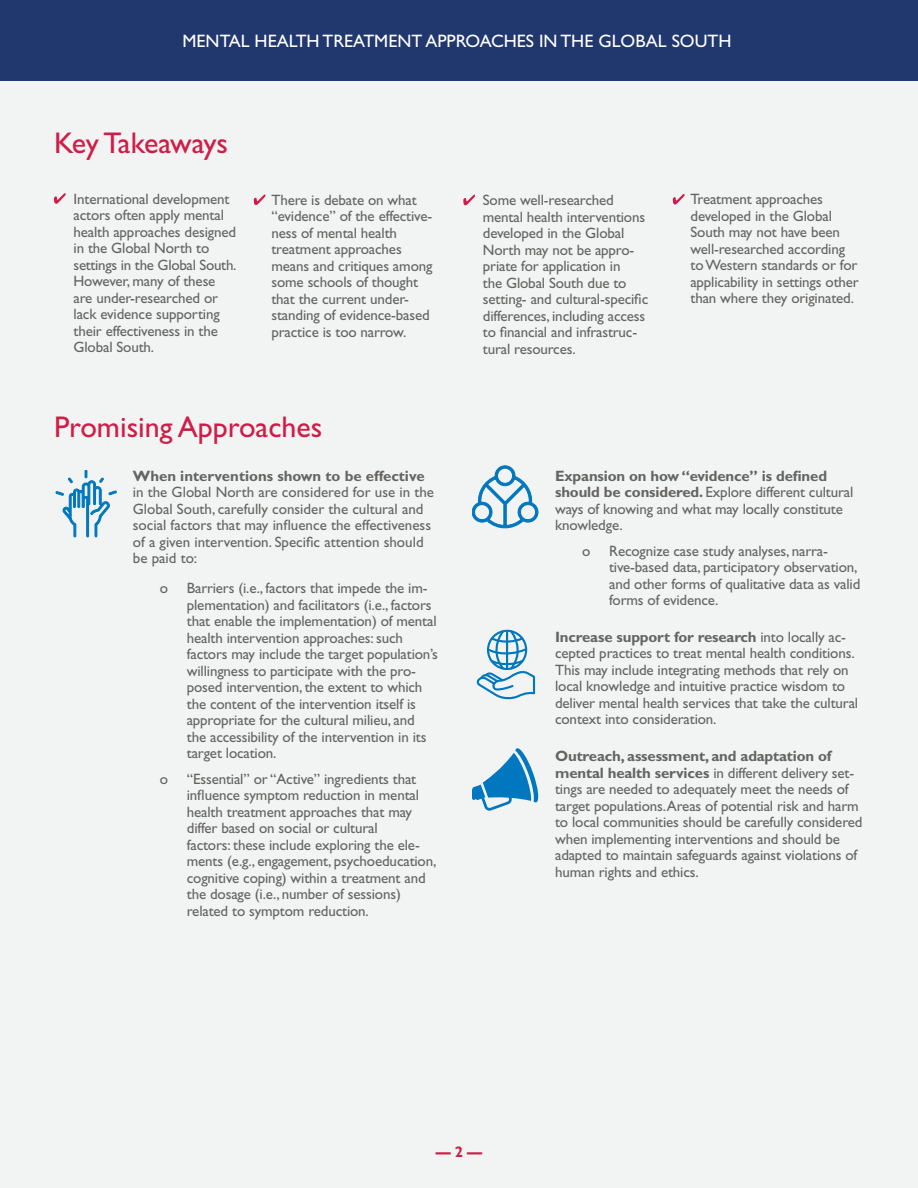
<style>
.page{position:relative;width:918px;height:1188px;background:#fff}
.page>*{position:absolute;margin:0;border:0;box-sizing:border-box;transform-origin:0 0}
.t1{font:30px "Gill Sans Std";color:#d01c48}
.t2{font:30px "Gill Sans Std";letter-spacing:-.025em;color:#d01c48}
.t3{font:18px "Gill Sans Std";color:#fff}
.text_spafter{font:15px/16.5px "Gill Sans Std";letter-spacing:-.01em;color:#646463}
.text{font:15px/16.5px "Gill Sans Std";letter-spacing:-.01em;color:#646463}
.t4{font:700 15px "Gill Sans";color:#d01c48}
.s1{font-weight:700}
</style>
<div class="page">
<div style="left:0;top:81px;width:918px;height:1107px;background:#f1f4f2"></div>
<svg style="left:472px;top:465px;width:67px;height:64px"></svg>
<svg style="left:55px;top:470px;width:62px;height:67px"></svg>
<svg style="left:472px;top:748px;width:67px;height:63px"></svg>
<svg style="left:54px;top:193px;width:12px;height:11px"></svg>
<svg style="left:254px;top:194px;width:11px;height:11px"></svg>
<svg style="left:463px;top:195px;width:12px;height:10px"></svg>
<svg style="left:673px;top:194px;width:11px;height:11px"></svg>
<svg style="left:476px;top:630px;width:60px;height:70px"></svg>
<div style="left:0;top:0;width:918px;height:81px;background:#21386f"></div>
<p class="t3" style="left:183px;top:30px;width:550px">MENTAL HEALTH TREATMENT APPROACHES IN THE GLOBAL SOUTH</p>
<h2 class="t2" style="left:54px;top:125px;width:176px">Key Takeaways</h2>
<p class="text" style="left:74px;top:190px;width:164px">International development actors often apply mental health approaches designed in the Global North to settings in the Global South.<br>However, many of these are under-researched or lack evidence supporting their effectiveness in the<br>Global South.</p>
<p class="text" style="left:271px;top:192px;width:163px">There is debate on what “evidence” of the effective&shy;ness of mental health treatment approaches means and critiques among some schools of thought that the current under&shy;standing of evidence-based practice is too narrow.</p>
<p class="text" style="left:483px;top:192px;width:167px">Some well-researched mental health interventions developed in the Global<br>North may not be appro&shy;priate for application in<br>the Global South due to setting- and cultural-specific differences, including access to financial and infrastruc&shy;tural resources.</p>
<p class="text" style="left:691px;top:191px;width:170px">Treatment approaches developed in the Global<br>South may not have been well-researched according to Western standards or for applicability in settings other than where they originated.</p>
<h2 class="t1" style="left:54px;top:409px;width:270px">Promising Approaches</h2>
<p class="text" style="left:133px;top:467px;width:303px"><span class="s1">When interventions shown to be effective </span>in the Global North are considered for use in the Global South, carefully consider the cultural and social factors that may influence the effectiveness of a given intervention. Specific attention should be paid to:</p>
<p class="text_spafter" style="left:187px;top:580px;width:253px;text-indent:-27px">o Barriers (i.e., factors that impede the im&shy;plementation) and facilitators (i.e., factors that enable the implementation) of mental health intervention approaches: such factors may include the target population’s willingness to participate with the pro&shy;posed intervention, the extent to which the content of the intervention itself is appropriate for the cultural milieu, and<br>the accessibility of the intervention in its target location.</p>
<p class="text_spafter" style="left:187px;top:770px;width:251px;text-indent:-27px">o “Essential” or “Active” ingredients that influence symptom reduction in mental health treatment approaches that may differ based on social or cultural<br>factors: these include exploring the ele&shy;ments (e.g., engagement, psychoeducation, cognitive coping) within a treatment and the dosage (i.e., number of sessions) related to symptom reduction.</p>
<p class="text" style="left:555px;top:467px;width:300px"><span class="s1">Expansion on how “evidence” is defined should be considered.</span> Explore different cultural ways of knowing and what may locally constitute knowledge.</p>
<p class="text_spafter" style="left:609px;top:542px;width:253px;text-indent:-27px">o Recognize case study analyses, narra&shy;tive-based data, participatory observation, and other forms of qualitative data as valid forms of evidence.</p>
<p class="text_spafter" style="left:555px;top:629px;width:305px"><span class="s1">Increase support for research</span> into locally ac&shy;cepted practices to treat mental health conditions.<br>This may include integrating methods that rely on local knowledge and intuitive practice wisdom to deliver mental health services that take the cultural context into consideration.</p>
<p class="text_spafter" style="left:555px;top:748px;width:309px"><span class="s1">Outreach, assessment, and adaptation of mental health services</span> in different delivery set&shy;tings are needed to adequately meet the needs of target populations.Areas of potential risk and harm to local communities should be carefully considered when implementing interventions and should be adapted to maintain safeguards against violations of human rights and ethics.</p>
<p class="t4" style="left:436px;top:1143px;width:48px">— 2 —</p>
</div>
